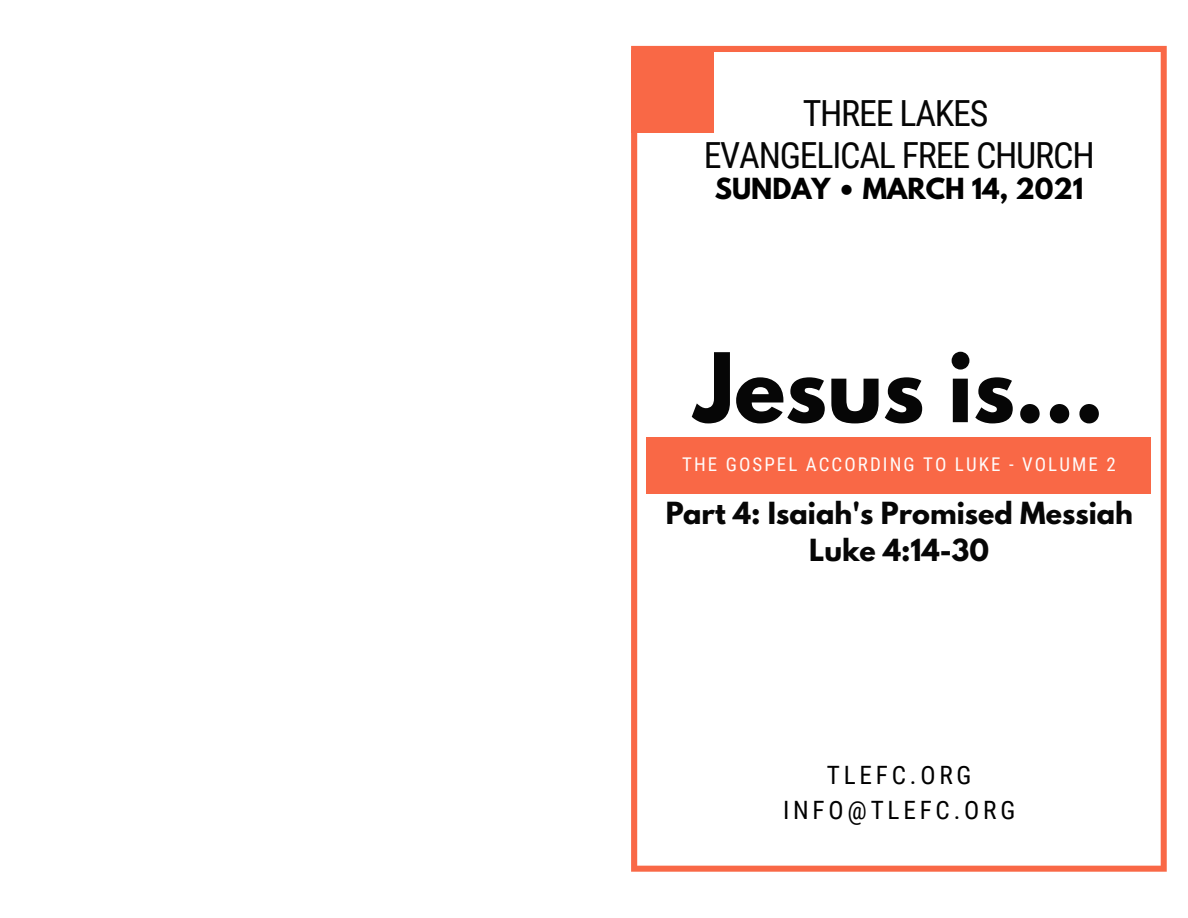
<style>
.page{position:relative;width:1188px;height:918px;background:#fff}
.page>*{position:absolute;margin:0;border:0;box-sizing:border-box;transform-origin:0 0}
.t1{font:700 84.9px "League Spartan";color:#000}
.t2{font:36px/42.8px "Roboto Condensed";letter-spacing:-.035em;color:#000;text-align:center}
.t3{font:700 27px/37.2px "League Spartan";color:#000;text-align:center}
.t4{font:700 25.8px "League Spartan";color:#000}
.t5{font:25.2px "Roboto Condensed";letter-spacing:.15em;color:#000}
.t6{font:18.9px "Roboto Condensed";letter-spacing:.11em;color:#fff}
</style>
<div class="page">
<svg style="left:631px;top:46px;width:536px;height:826px"></svg>
<div style="left:646px;top:437px;width:505px;height:56px;background:#f96846"></div>
<div style="left:631px;top:51px;width:82px;height:82px;background:#f96846"></div>
<h2 class="t2" style="left:704px;top:92px;width:393px">THREE LAKES<br>EVANGELICAL FREE CHURCH</h2>
<p class="t4" style="left:715px;top:176px;width:370px">SUNDAY • MARCH 14, 2021</p>
<h1 class="t1" style="left:694px;top:346px;width:411px">Jesus is...</h1>
<p class="t6" style="left:682px;top:454px;width:435px">THE GOSPEL ACCORDING TO LUKE - VOLUME 2</p>
<p class="t3" style="left:665px;top:498px;width:469px">Part 4: Isaiah's Promised Messiah<br>Luke 4:14-30</p>
<p class="t5" style="left:827px;top:761px;width:146px">TLEFC.ORG</p>
<p class="t5" style="left:783px;top:796px;width:234px">INFO@TLEFC.ORG</p>
</div>
